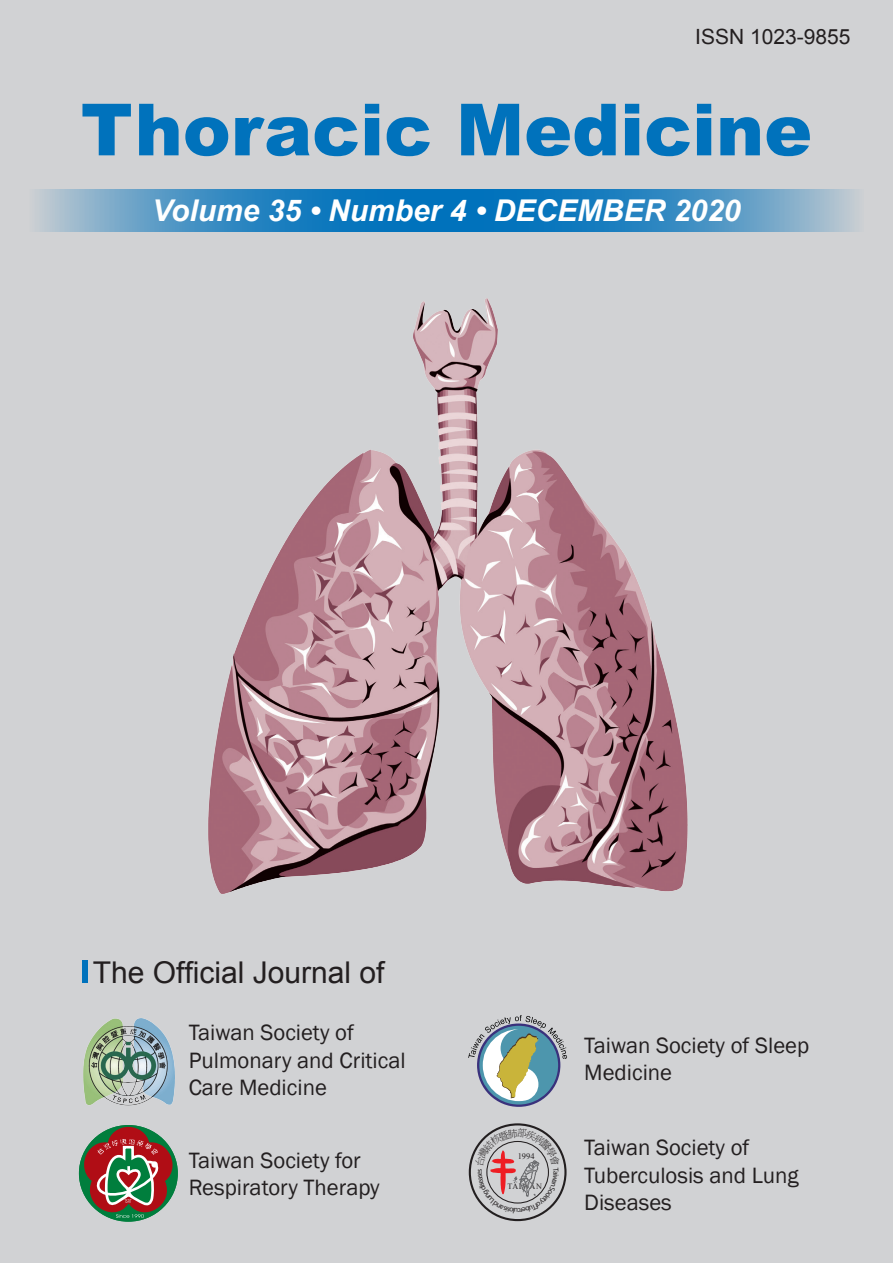
<style>
.page{position:relative;width:893px;height:1263px;background:#d1d2d4}
.page>*{position:absolute;margin:0;border:0;box-sizing:border-box;transform-origin:0 0}
.t1{font:900 72px "Arial";color:#0072bc}
.t2{font:italic 700 30px "Arial";color:#fff}
.t3{font:30px "Arial";color:#231f20}
.t4{font:22.8px/27.3px "Franklin Gothic";color:#231f20}
.t5{font:21px "Arial";color:#231f20}
.t6{font:8.4px "Times New Roman";color:#231f20}
.t7{font:8.1px "Times New Roman";letter-spacing:.075em;color:#231f20}
.t8{font:7.65px "Myriad Pro";color:#231f20}
</style>
<div class="page">
<svg style="left:455px;top:189px;width:402px;height:43px;background:#3e8ec2"></svg>
<svg style="left:37px;top:189px;width:418px;height:43px;background:#3c8dc2"></svg>
<div style="left:79px;top:1125px;width:99px;height:97px;background:#007e3d;border-radius:50%"></div>
<svg style="left:84px;top:1127px;width:91px;height:95px"></svg>
<svg style="left:468px;top:1015px;width:99px;height:92px"></svg>
<div style="left:469px;top:1123px;width:98px;height:98px;border:2px solid #231f20;border-radius:50%"></div>
<img style="left:208px;top:298px;width:480px;height:596px">
<div style="left:83px;top:961px;width:5px;height:22px;background:#0072bc"></div>
<img style="left:83px;top:1018px;width:92px;height:88px">
<svg style="left:474px;top:1128px;width:87px;height:85px"></svg>
<p class="t5" style="left:695px;top:23px;width:157px">ISSN 1023-9855</p>
<h1 class="t1" style="left:81px;top:77px;width:733px">Thoracic Medicine</h1>
<h2 class="t2" style="left:152px;top:191px;width:590px">Volume 35 • Number 4 • DECEMBER 2020</h2>
<h2 class="t3" style="left:93px;top:952px;width:293px">The Official Journal of</h2>
<p class="t4" style="left:189px;top:1019px;width:219px">Taiwan Society of<br>Pulmonary and Critical<br>Care Medicine</p>
<p class="t4" style="left:189px;top:1147px;width:193px">Taiwan Society for<br>Respiratory Therapy</p>
<p class="t6" style="left:518px;top:1150px;width:18px">1994</p>
<p class="t7" style="left:507px;top:1181px;width:36px">TAIWAN</p>
<p class="t8" style="left:561px;top:1170px;width:5px;rotate:90deg">a</p>
<p class="t4" style="left:584px;top:1032px;width:226px">Taiwan Society of Sleep<br>Medicine</p>
<p class="t4" style="left:584px;top:1134px;width:216px">Taiwan Society of<br>Tuberculosis and Lung<br>Diseases</p>
</div>
